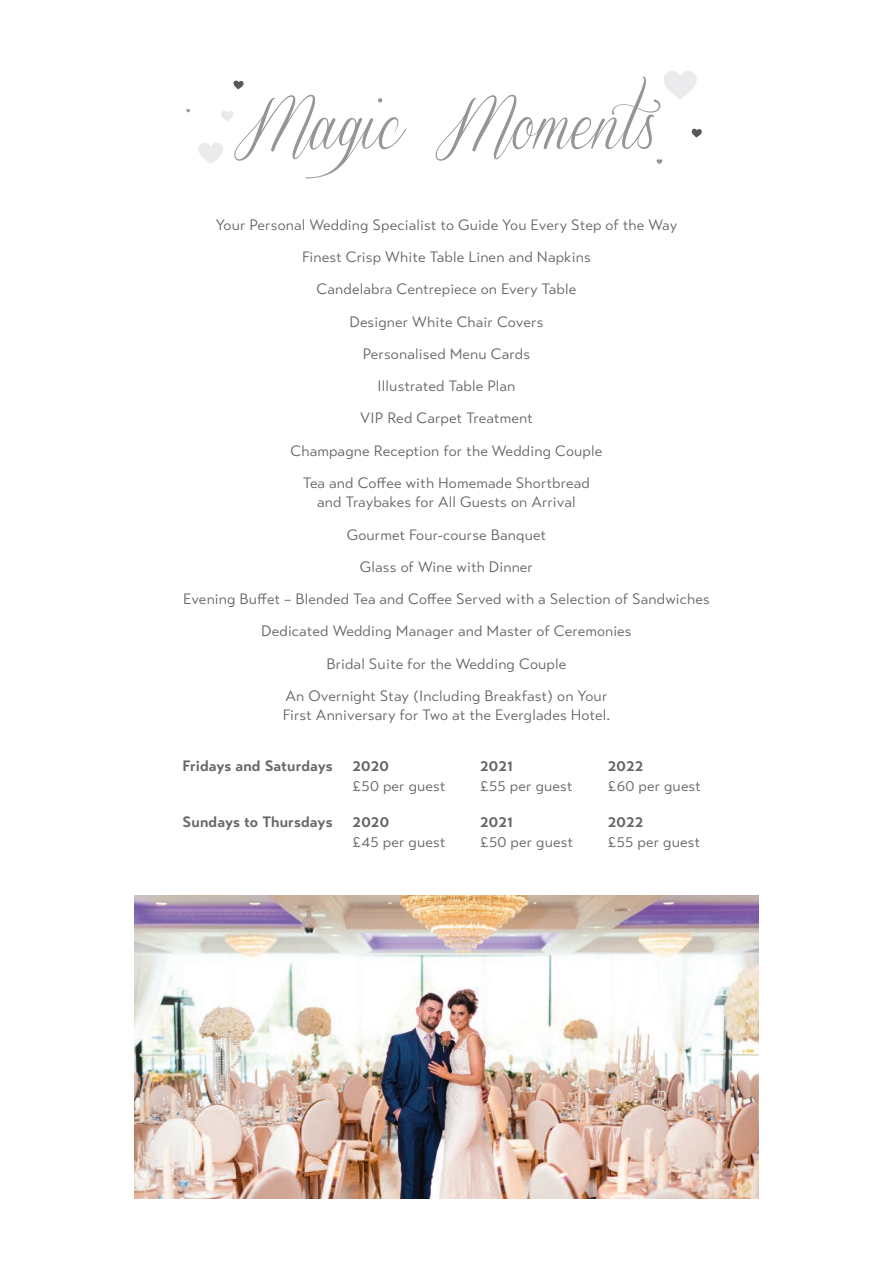
<style>
.page{position:relative;width:893px;height:1263px;background:#fff}
.page>*{position:absolute;margin:0;border:0;box-sizing:border-box;transform-origin:0 0}
.t1{font:60px "Sverige Script Demo";color:#939598}
.t2{font:15px/32.2px "Transat Text Standard";letter-spacing:.01em;color:#666669;text-align:center}
.t3{font:700 15px "Transat Text";letter-spacing:.01em;color:#666669}
</style>
<div class="page">
<svg style="left:656px;top:159px;width:7px;height:5px"></svg>
<svg style="left:664px;top:71px;width:33px;height:28px"></svg>
<svg style="left:221px;top:111px;width:12px;height:10px"></svg>
<svg style="left:233px;top:80px;width:11px;height:9px"></svg>
<svg style="left:186px;top:109px;width:4px;height:4px"></svg>
<svg style="left:691px;top:128px;width:11px;height:10px"></svg>
<svg style="left:198px;top:143px;width:25px;height:21px"></svg>
<img style="left:135px;top:895px;width:623px;height:303px">
<h1 class="t1" style="left:234px;top:92px;width:441px">Magic Moments</h1>
<p class="t2" style="left:216px;top:209px;width:463px">Your Personal Wedding Specialist to Guide You Every Step of the Way Finest Crisp White Table Linen and Napkins<br>Candelabra Centrepiece on Every Table<br>Designer White Chair Covers<br>Personalised Menu Cards<br>Illustrated Table Plan<br>VIP Red Carpet Treatment<br>Champagne Reception for the Wedding Couple<br>Tea and Coffee with Homemade Shortbread</p>
<p class="t2" style="left:183px;top:486px;width:528px">and Traybakes for All Guests on Arrival<br>Gourmet Four-course Banquet<br>Glass of Wine with Dinner<br>Evening Buffet – Blended Tea and Coffee Served with a Selection of Sandwiches Dedicated Wedding Manager and Master of Ceremonies<br>Bridal Suite for the Wedding Couple<br>An Overnight Stay (Including Breakfast) on Your</p>
<p class="t2" style="left:283px;top:699px;width:329px">First Anniversary for Two at the Everglades Hotel.</p>
<p class="t3" style="left:182px;top:757px;width:152px">Fridays and Saturdays</p>
<p class="t3" style="left:353px;top:757px;width:38px">2020</p>
<p class="t3" style="left:480px;top:757px;width:35px">2021</p>
<p class="t3" style="left:608px;top:757px;width:37px">2022</p>
<p class="t2" style="left:353px;top:770px;width:94px">£50 per guest</p>
<p class="t2" style="left:480px;top:770px;width:94px">£55 per guest</p>
<p class="t2" style="left:608px;top:770px;width:95px">£60 per guest</p>
<p class="t3" style="left:182px;top:813px;width:152px">Sundays to Thursdays</p>
<p class="t3" style="left:353px;top:813px;width:38px">2020</p>
<p class="t3" style="left:480px;top:813px;width:35px">2021</p>
<p class="t3" style="left:608px;top:813px;width:37px">2022</p>
<p class="t2" style="left:353px;top:826px;width:94px">£45 per guest</p>
<p class="t2" style="left:480px;top:826px;width:94px">£50 per guest</p>
<p class="t2" style="left:608px;top:826px;width:94px">£55 per guest</p>
</div>
